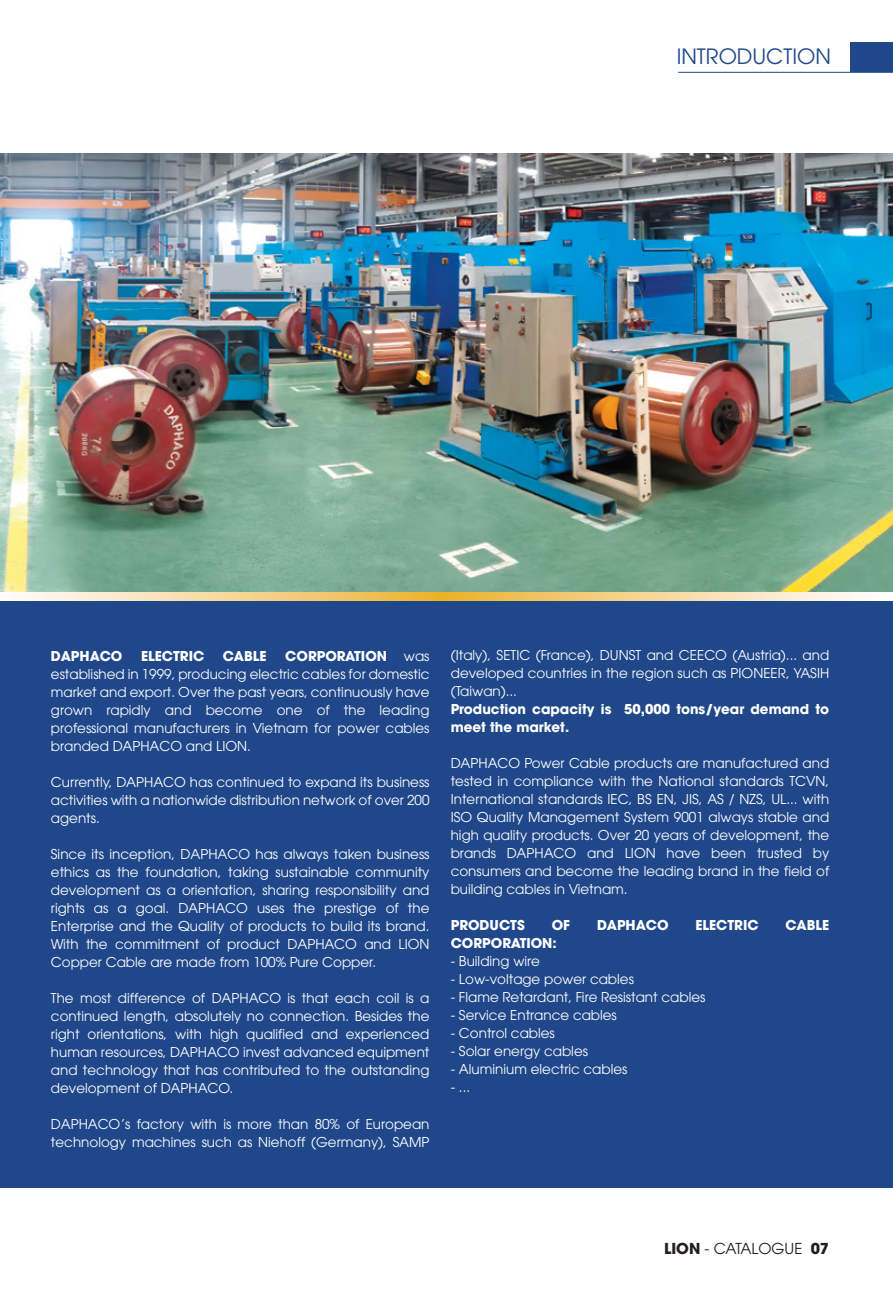
<style>
.page{position:relative;width:893px;height:1289px;background:#fff}
.page>*{position:absolute;margin:0;border:0;box-sizing:border-box;transform-origin:0 0}
.t1{font:21px "UTM Avo";color:#1f4789}
.t2{font:15px "UTM Avo";color:#231f20}
.t3{font:13.5px/18px "UTM Avo";color:#fff;text-align:justify}
.t4{font:700 13.5px/18px "UTM Avo";color:#fff}
.s1{font-weight:700}
</style>
<div class="page">
<img style="left:0;top:154px;width:893px;height:439px">
<div style="left:0;top:600px;width:893px;height:587px;background:#1f4789"></div>
<svg style="left:18px;top:593px;width:419px;height:7px"></svg>
<svg style="left:437px;top:593px;width:426px;height:7px"></svg>
<div style="left:850px;top:43px;width:43px;height:29px;background:#1f4789"></div>
<hr style="left:678px;top:72px;width:215px;height:1px;background:#1f4789">
<h1 class="t1" style="left:677px;top:40px;width:156px">INTRODUCTION</h1>
<p class="t3" style="left:51px;top:645px;width:380px;text-indent:234px"><span class="s1">CORPORATION</span> was established in 1999, producing electric cables for domestic market and export. Over the past years, continuously have grown rapidly and become one of the leading professional manufacturers in Vietnam for power cables branded DAPHACO and LION.</p>
<p class="t3" style="left:51px;top:771px;width:380px">Currently, DAPHACO has continued to expand its business activities with a nationwide distribution network of over 200 agents.</p>
<p class="t3" style="left:51px;top:843px;width:380px">Since its inception, DAPHACO has always taken business ethics as the foundation, taking sustainable community development as a orientation, sharing responsibility and rights as a goal. DAPHACO uses the prestige of the Enterprise and the Quality of products to build its brand.<br>With the commitment of product DAPHACO and LION Copper Cable are made from 100% Pure Copper.</p>
<p class="t3" style="left:51px;top:987px;width:380px">The most difference of DAPHACO is that each coil is a continued length, absolutely no connection. Besides the right orientations, with high qualified and experienced human resources, DAPHACO invest advanced equipment and technology that has contributed to the outstanding development of DAPHACO.</p>
<p class="t3" style="left:51px;top:1113px;width:380px">DAPHACO’s factory with is more than 80% of European technology machines such as Niehoff (Germany), SAMP</p>
<p class="t4" style="left:51px;top:645px;width:73px">DAPHACO</p>
<p class="t4" style="left:141px;top:645px;width:65px">ELECTRIC</p>
<p class="t4" style="left:223px;top:645px;width:45px">CABLE</p>
<p class="t3" style="left:451px;top:645px;width:380px">(Italy), SETIC (France), DUNST and CEECO (Austria)... and developed countries in the region such as PIONEER, YASIH (Taiwan)...</p>
<p class="t4" style="left:451px;top:699px;width:380px">Production capacity is 50,000 tons/year demand to meet the market.</p>
<p class="t3" style="left:451px;top:753px;width:380px">DAPHACO Power Cable products are manufactured and tested in compliance with the National standards TCVN, International standards IEC, BS EN, JIS, AS / NZS, UL... with ISO Quality Management System 9001 always stable and high quality products. Over 20 years of development, the brands DAPHACO and LION have been trusted by consumers and become the leading brand in the field of building cables in Vietnam.</p>
<p class="t4" style="left:451px;top:915px;width:76px">PRODUCTS</p>
<p class="t4" style="left:552px;top:915px;width:20px">OF</p>
<p class="t4" style="left:597px;top:915px;width:73px">DAPHACO</p>
<p class="t4" style="left:695px;top:915px;width:65px">ELECTRIC</p>
<p class="t4" style="left:786px;top:915px;width:45px">CABLE</p>
<p class="t4" style="left:451px;top:933px;width:107px">CORPORATION:</p>
<p class="t3" style="left:451px;top:951px;width:91px">- Building wire</p>
<p class="t3" style="left:451px;top:969px;width:185px">- Low-voltage power cables</p>
<p class="t3" style="left:451px;top:987px;width:256px">- Flame Retardant, Fire Resistant cables</p>
<p class="t3" style="left:451px;top:1005px;width:168px">- Service Entrance cables</p>
<p class="t3" style="left:451px;top:1023px;width:106px">- Control cables</p>
<p class="t3" style="left:451px;top:1041px;width:139px">- Solar energy cables</p>
<p class="t3" style="left:451px;top:1059px;width:178px">- Aluminium electric cables</p>
<p class="t3" style="left:451px;top:1077px;width:21px">- ...</p>
<p class="t2" style="left:664px;top:1236px;width:167px"><span class="s1">LION</span> - CATALOGUE <span class="s1">07</span></p>
</div>
